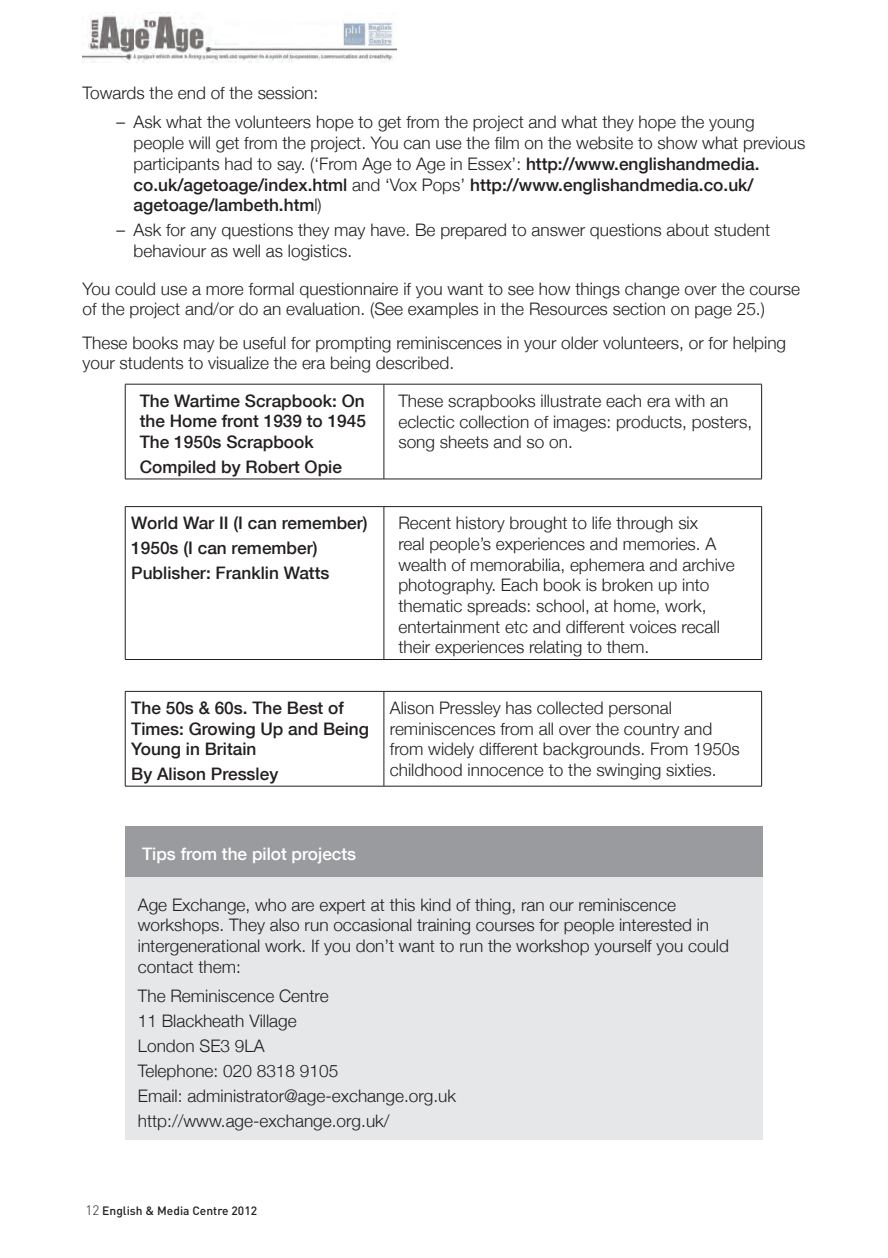
<style>
.page{position:relative;width:888px;height:1258px;background:#fff}
.page>*{position:absolute;margin:0;border:0;box-sizing:border-box;transform-origin:0 0}
.t1{font:300 17.25px/20.7px "Helvetica Neue";color:#231f20}
.t2{font:500 17.25px/20.7px "Helvetica Neue";color:#231f20}
.t3{font:500 17.25px "Helvetica Neue";color:#fff}
.t4{font:500 12px "DIN";color:#231f20}
.s1{font-weight:500}
.s2{font-weight:300;font-size:13.5px}
</style>
<div class="page">
<img style="left:82px;top:12px;width:315px;height:50px">
<hr style="left:125px;top:384px;width:259px;height:1px;background:#231f20">
<hr style="left:125px;top:384px;width:1px;height:95px;background:#231f20">
<hr style="left:384px;top:384px;width:378px;height:1px;background:#231f20">
<hr style="left:384px;top:384px;width:1px;height:95px;background:#231f20">
<hr style="left:761px;top:384px;width:1px;height:95px;background:#231f20">
<hr style="left:125px;top:479px;width:259px;height:1px;background:#231f20">
<hr style="left:384px;top:479px;width:378px;height:1px;background:#231f20">
<hr style="left:125px;top:506px;width:259px;height:1px;background:#231f20">
<hr style="left:125px;top:507px;width:1px;height:152px;background:#231f20">
<hr style="left:384px;top:506px;width:378px;height:1px;background:#231f20">
<hr style="left:384px;top:507px;width:1px;height:152px;background:#231f20">
<hr style="left:761px;top:507px;width:1px;height:152px;background:#231f20">
<hr style="left:125px;top:659px;width:259px;height:1px;background:#231f20">
<hr style="left:384px;top:659px;width:378px;height:1px;background:#231f20">
<hr style="left:125px;top:691px;width:259px;height:1px;background:#231f20">
<hr style="left:125px;top:691px;width:1px;height:95px;background:#231f20">
<hr style="left:384px;top:691px;width:378px;height:1px;background:#231f20">
<hr style="left:384px;top:691px;width:1px;height:95px;background:#231f20">
<hr style="left:761px;top:691px;width:1px;height:95px;background:#231f20">
<hr style="left:125px;top:786px;width:259px;height:1px;background:#231f20">
<hr style="left:384px;top:786px;width:378px;height:1px;background:#231f20">
<div style="left:125px;top:826px;width:638px;height:51px;background:#999b9e"></div>
<div style="left:125px;top:877px;width:638px;height:262px;background:#e6e7e9"></div>
<p class="t1" style="left:83px;top:82px;width:237px">Towards the end of the session:</p>
<p class="t1" style="left:134px;top:112px;width:673px;text-indent:-17px">– Ask what the volunteers hope to get from the project and what they hope the young people will get from the project. You can use the film on the website to show what previous participants had to say. (‘From Age to Age in Essex’: <span class="s1">http://www.englishandmedia. co.uk/agetoage/index.html</span> and ‘Vox Pops’ <span class="s1">http://www.englishandmedia.co.uk/ agetoage/lambeth.htm</span>l)</p>
<p class="t1" style="left:134px;top:219px;width:638px;text-indent:-17px">– Ask for any questions they may have. Be prepared to answer questions about student behaviour as well as logistics.</p>
<p class="t1" style="left:83px;top:278px;width:719px">You could use a more formal questionnaire if you want to see how things change over the course of the project and/or do an evaluation. (See examples in the Resources section on page 25.)</p>
<p class="t1" style="left:83px;top:332px;width:705px">These books may be useful for prompting reminiscences in your older volunteers, or for helping your students to visualize the era being described.</p>
<p class="t2" style="left:140px;top:390px;width:228px;text-align:justify">The Wartime Scrapbook: On the Home front 1939 to 1945<br>The 1950s Scrapbook</p>
<p class="t2" style="left:140px;top:456px;width:204px">Compiled by Robert Opie</p>
<p class="t1" style="left:398px;top:390px;width:355px">These scrapbooks illustrate each era with an eclectic collection of images: products, posters, song sheets and so on.</p>
<p class="t2" style="left:131px;top:510px;width:238px;line-height:24.9px">World War II (I can remember)<br>1950s (I can remember)<br>Publisher: Franklin Watts</p>
<p class="t1" style="left:398px;top:512px;width:338px">Recent history brought to life through six<br>real people’s experiences and memories. A wealth of memorabilia, ephemera and archive photography. Each book is broken up into thematic spreads: school, at home, work, entertainment etc and different voices recall their experiences relating to them.</p>
<p class="t2" style="left:131px;top:697px;width:239px">The 50s &amp; 60s. The Best of<br>Times: Growing Up and Being<br>Young in Britain</p>
<p class="t2" style="left:131px;top:763px;width:149px">By Alison Pressley</p>
<p class="t1" style="left:390px;top:697px;width:351px">Alison Pressley has collected personal reminiscences from all over the country and from widely different backgrounds. From 1950s childhood innocence to the swinging sixties.</p>
<p class="t3" style="left:142px;top:843px;width:216px">Tips from the pilot projects</p>
<p class="t1" style="left:138px;top:894px;width:593px">Age Exchange, who are expert at this kind of thing, ran our reminiscence workshops. They also run occasional training courses for people interested in intergenerational work. If you don’t want to run the workshop yourself you could contact them:</p>
<p class="t1" style="left:138px;top:983px;width:320px;line-height:24.9px">The Reminiscence Centre<br>11 Blackheath Village<br>London SE3 9LA<br>Telephone: 020 8318 9105<br>Email: administrator@age-exchange.org.uk http://www.age-exchange.org.uk/</p>
<p class="t4" style="left:86px;top:1202px;width:173px"><span class="s2">12</span> English &amp; Media Centre 2012</p>
</div>
